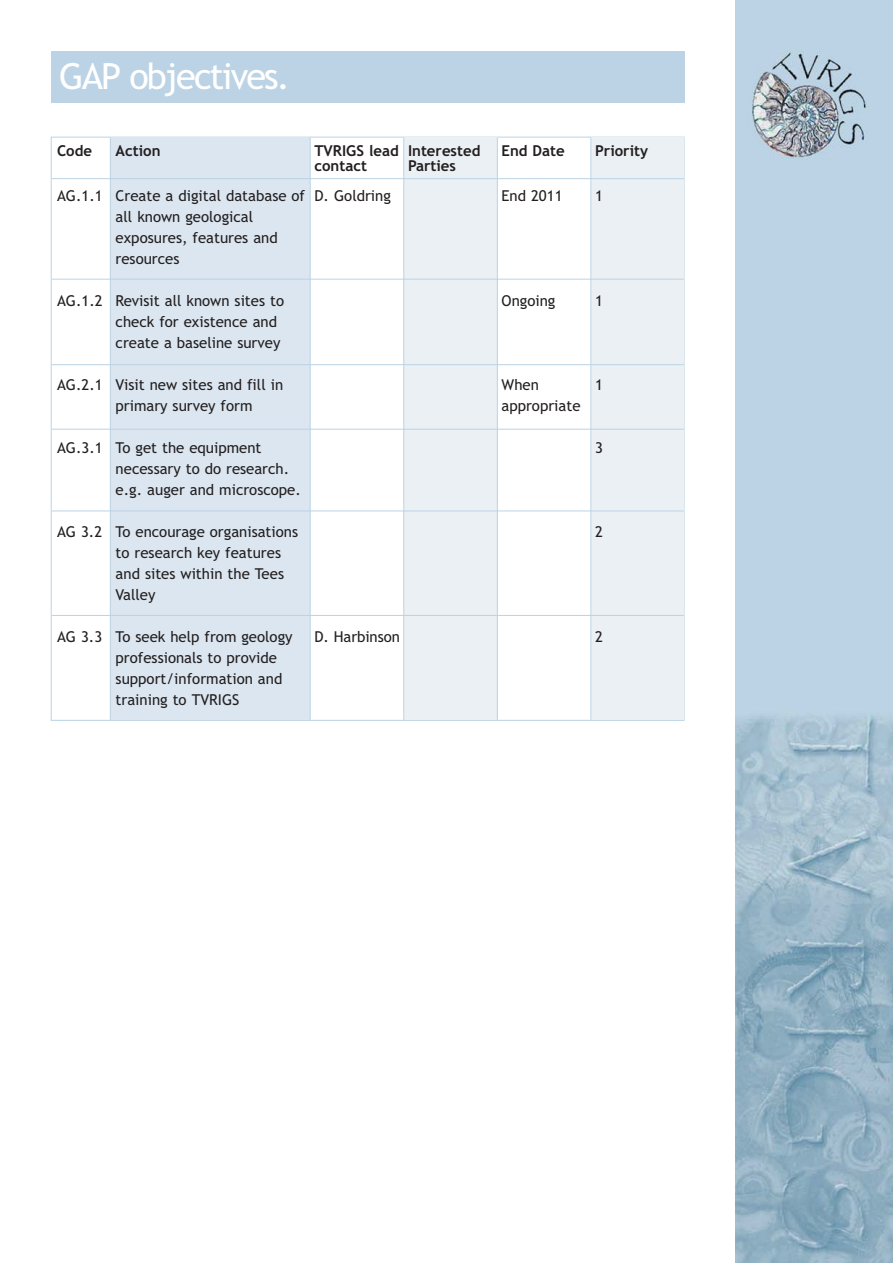
<style>
.page{position:relative;width:893px;height:1263px;background:#fff}
.page>*{position:absolute;margin:0;border:0;box-sizing:border-box;transform-origin:0 0}
.t1{font:36px "Trebuchet MS";letter-spacing:-.05em;color:#fff}
.t2{font:15px/21px "Trebuchet MS";color:#231f20}
.t3{font:700 15px/15px "Trebuchet MS";color:#231f20}
</style>
<div class="page">
<img style="left:735px;top:1px;width:158px;height:1262px">
<div style="left:51px;top:52px;width:633px;height:51px;background:#bbd3e5"></div>
<div style="left:110px;top:137px;width:200px;height:583px;background:#dbe6f0"></div>
<div style="left:404px;top:137px;width:93px;height:583px;background:#ebf0f5"></div>
<div style="left:591px;top:137px;width:93px;height:583px;background:#ebf0f5"></div>
<hr style="left:110px;top:137px;width:1px;height:583px;background:#bbd3e5">
<hr style="left:310px;top:137px;width:1px;height:583px;background:#bbd3e5">
<hr style="left:52px;top:178px;width:632px;height:1px;background:#bbd3e5">
<hr style="left:52px;top:279px;width:632px;height:1px;background:#bbd3e5">
<hr style="left:52px;top:364px;width:632px;height:1px;background:#bbd3e5">
<hr style="left:52px;top:429px;width:632px;height:1px;background:#bbd3e5">
<hr style="left:52px;top:511px;width:632px;height:1px;background:#bbd3e5">
<hr style="left:52px;top:615px;width:632px;height:1px;background:#bbd3e5">
<hr style="left:403px;top:137px;width:1px;height:583px;background:#bbd3e5">
<hr style="left:497px;top:137px;width:1px;height:583px;background:#bbd3e5">
<hr style="left:590px;top:137px;width:1px;height:583px;background:#bbd3e5">
<h1 class="t1" style="left:59px;top:62px;width:232px">GAP objectives.</h1>
<p class="t3" style="left:57px;top:144px;width:37px">Code</p>
<p class="t2" style="left:57px;top:186px;width:47px">AG.1.1</p>
<p class="t2" style="left:57px;top:291px;width:47px">AG.1.2</p>
<p class="t2" style="left:57px;top:375px;width:47px">AG.2.1</p>
<p class="t2" style="left:57px;top:438px;width:47px">AG.3.1</p>
<p class="t2" style="left:57px;top:522px;width:47px">AG 3.2</p>
<p class="t2" style="left:57px;top:627px;width:47px">AG 3.3</p>
<p class="t3" style="left:116px;top:144px;width:46px">Action</p>
<p class="t2" style="left:116px;top:186px;width:191px">Create a digital database of all known geological exposures, features and resources</p>
<p class="t2" style="left:116px;top:291px;width:170px">Revisit all known sites to check for existence and create a baseline survey</p>
<p class="t2" style="left:116px;top:375px;width:169px">Visit new sites and fill in primary survey form</p>
<p class="t2" style="left:116px;top:438px;width:187px">To get the equipment necessary to do research. e.g. auger and microscope.</p>
<p class="t2" style="left:116px;top:522px;width:184px">To encourage organisations to research key features and sites within the Tees<br>Valley</p>
<p class="t2" style="left:116px;top:627px;width:178px">To seek help from geology professionals to provide support/information and training to TVRIGS</p>
<p class="t3" style="left:314px;top:144px;width:86px">TVRIGS lead contact</p>
<p class="t2" style="left:314px;top:186px;width:78px">D. Goldring</p>
<p class="t2" style="left:314px;top:627px;width:87px">D. Harbinson</p>
<p class="t3" style="left:408px;top:144px;width:74px">Interested<br>Parties</p>
<p class="t3" style="left:502px;top:144px;width:65px">End Date</p>
<p class="t2" style="left:502px;top:186px;width:62px">End 2011</p>
<p class="t2" style="left:502px;top:291px;width:55px">Ongoing</p>
<p class="t2" style="left:502px;top:375px;width:80px">When appropriate</p>
<p class="t3" style="left:595px;top:144px;width:54px">Priority</p>
<p class="t2" style="left:595px;top:186px;width:9px">1</p>
<p class="t2" style="left:595px;top:291px;width:9px">1</p>
<p class="t2" style="left:595px;top:375px;width:9px">1</p>
<p class="t2" style="left:595px;top:438px;width:9px">3</p>
<p class="t2" style="left:595px;top:522px;width:9px">2</p>
<p class="t2" style="left:595px;top:627px;width:9px">2</p>
</div>
